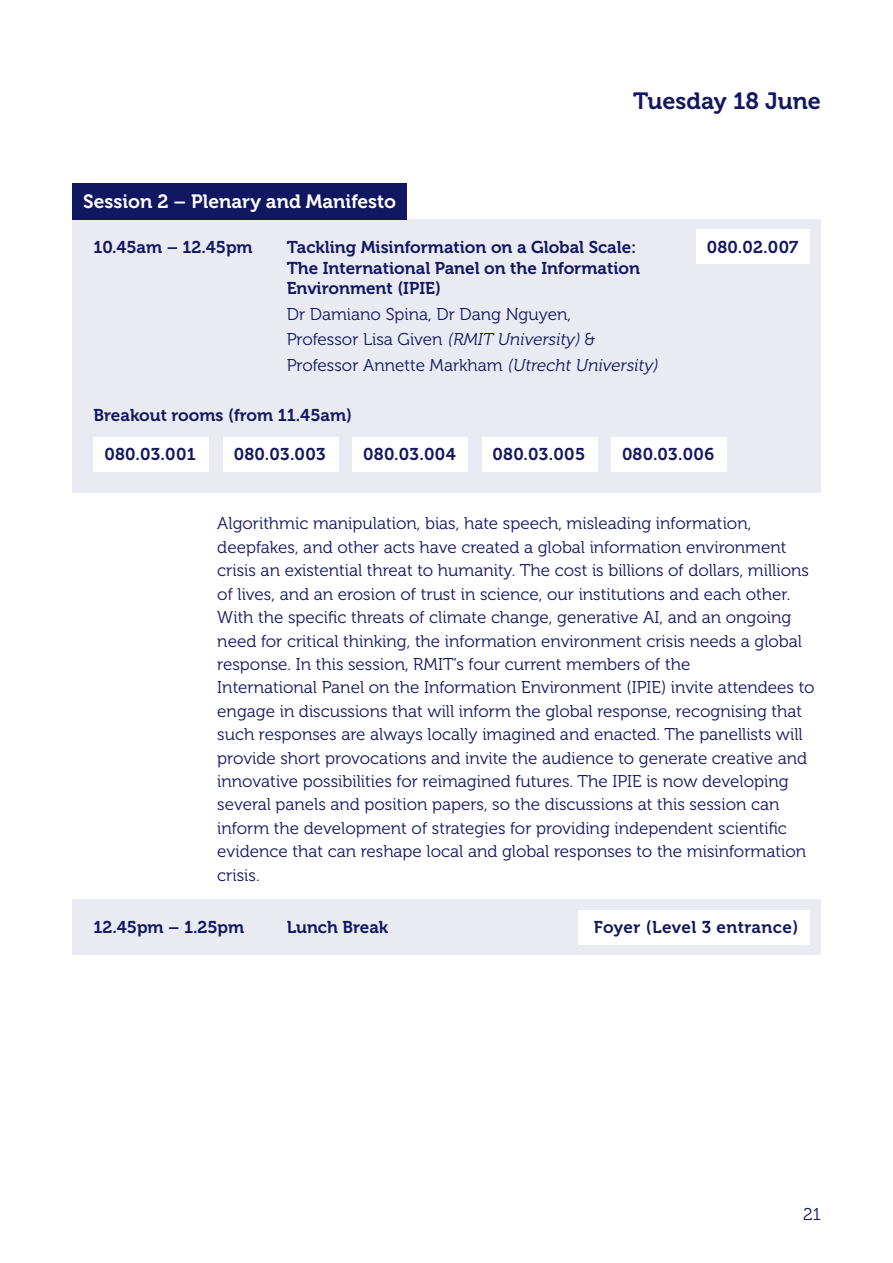
<style>
.page{position:relative;width:893px;height:1263px;background:#fff}
.page>*{position:absolute;margin:0;border:0;box-sizing:border-box;transform-origin:0 0}
.t1{font:23.4px "Museo 700";color:#121761}
.t2{font:19.2px "Museo 700";color:#fff}
.t3{font:17.1px/23.4px "Museo 300";color:#121761}
.t4{font:17.1px/20.4px "Museo 700";color:#121761}
.t5{font:17.1px "Museo 700";letter-spacing:.025em;color:#121761}
.s1{font-style:italic}
</style>
<div class="page">
<div style="left:72px;top:219px;width:749px;height:273px;background:#eaebf2"></div>
<div style="left:94px;top:437px;width:115px;height:34px;background:#fff"></div>
<div style="left:223px;top:437px;width:116px;height:34px;background:#fff"></div>
<div style="left:352px;top:437px;width:116px;height:34px;background:#fff"></div>
<div style="left:482px;top:437px;width:116px;height:34px;background:#fff"></div>
<div style="left:611px;top:437px;width:116px;height:34px;background:#fff"></div>
<div style="left:72px;top:183px;width:335px;height:36px;background:#121761"></div>
<div style="left:696px;top:229px;width:113px;height:35px;background:#fff"></div>
<div style="left:72px;top:899px;width:749px;height:55px;background:#eaebf2"></div>
<div style="left:578px;top:910px;width:231px;height:34px;background:#fff"></div>
<p class="t2" style="left:83px;top:191px;width:314px">Session 2 – Plenary and Manifesto</p>
<h1 class="t1" style="left:633px;top:88px;width:189px">Tuesday 18 June</h1>
<p class="t4" style="left:94px;top:237px;width:161px">10.45am – 12.45pm</p>
<p class="t4" style="left:287px;top:237px;width:355px">Tackling Misinformation on a Global Scale:<br>The International Panel on the Information<br>Environment (IPIE)</p>
<p class="t3" style="left:287px;top:301px;width:376px;line-height:25.5px">Dr Damiano Spina, Dr Dang Nguyen,<br>Professor Lisa Given <span class="s1">(RMIT University)</span> &amp;<br>Professor Annette Markham <span class="s1">(Utrecht University)</span></p>
<p class="t4" style="left:94px;top:405px;width:260px">Breakout rooms (from 11.45am)</p>
<p class="t4" style="left:104px;top:445px;width:93px">080.03.001</p>
<p class="t4" style="left:234px;top:445px;width:93px">080.03.003</p>
<p class="t4" style="left:363px;top:445px;width:94px">080.03.004</p>
<p class="t4" style="left:493px;top:445px;width:94px">080.03.005</p>
<p class="t4" style="left:622px;top:445px;width:94px">080.03.006</p>
<p class="t4" style="left:707px;top:237px;width:93px">080.02.007</p>
<p class="t3" style="left:217px;top:512px;width:599px">Algorithmic manipulation, bias, hate speech, misleading information, deepfakes, and other acts have created a global information environment crisis an existential threat to humanity. The cost is billions of dollars, millions of lives, and an erosion of trust in science, our institutions and each other.<br>With the specific threats of climate change, generative AI, and an ongoing need for critical thinking, the information environment crisis needs a global response. In this session, RMIT’s four current members of the<br>International Panel on the Information Environment (IPIE) invite attendees to engage in discussions that will inform the global response, recognising that such responses are always locally imagined and enacted. The panellists will provide short provocations and invite the audience to generate creative and innovative possibilities for reimagined futures. The IPIE is now developing several panels and position papers, so the discussions at this session can inform the development of strategies for providing independent scientific evidence that can reshape local and global responses to the misinformation crisis.</p>
<p class="t4" style="left:94px;top:917px;width:152px">12.45pm – 1.25pm</p>
<p class="t4" style="left:287px;top:917px;width:103px">Lunch Break</p>
<p class="t5" style="left:594px;top:918px;width:206px">Foyer (Level 3 entrance)</p>
<p class="t3" style="left:803px;top:1203px;width:19px">21</p>
</div>
